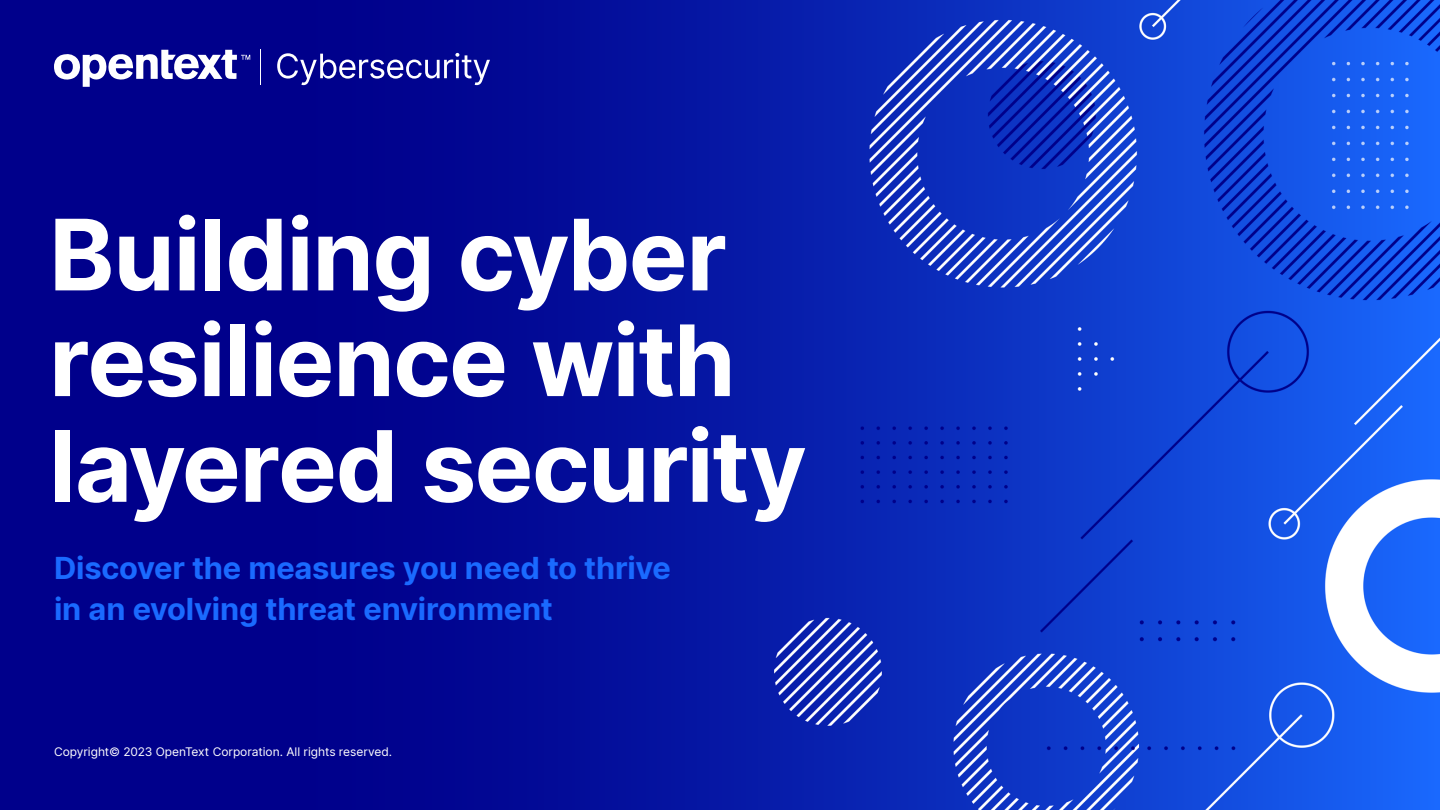
<style>
.page{position:relative;width:1440px;height:810px;background:#fff}
.page>*{position:absolute;margin:0;border:0;box-sizing:border-box;transform-origin:0 0}
.t1{font:700 98.48px/105.7px "Inter";letter-spacing:-.015em;color:#fff}
.t2{font:700 30.75px/41px "Inter";letter-spacing:-.01em;color:#1a6aff}
.t3{font:12px "Inter";color:#fff}
</style>
<div class="page">
<img style="left:0;top:0;width:1440px;height:810px">
<svg style="left:54px;top:50px;width:196px;height:37px"></svg>
<svg style="left:277px;top:53px;width:213px;height:32px;background:#383aa7"></svg>
<hr style="left:260px;top:50px;width:1px;height:35px;background:#fff">
<h1 class="t1" style="left:49px;top:200px;width:759px">Building cyber resilience with layered security</h1>
<p class="t2" style="left:54px;top:547px;width:618px">Discover the measures you need to thrive in an evolving threat environment</p>
<p class="t3" style="left:54px;top:743px;width:340px">Copyright© 2023 OpenText Corporation. All rights reserved.</p>
</div>
